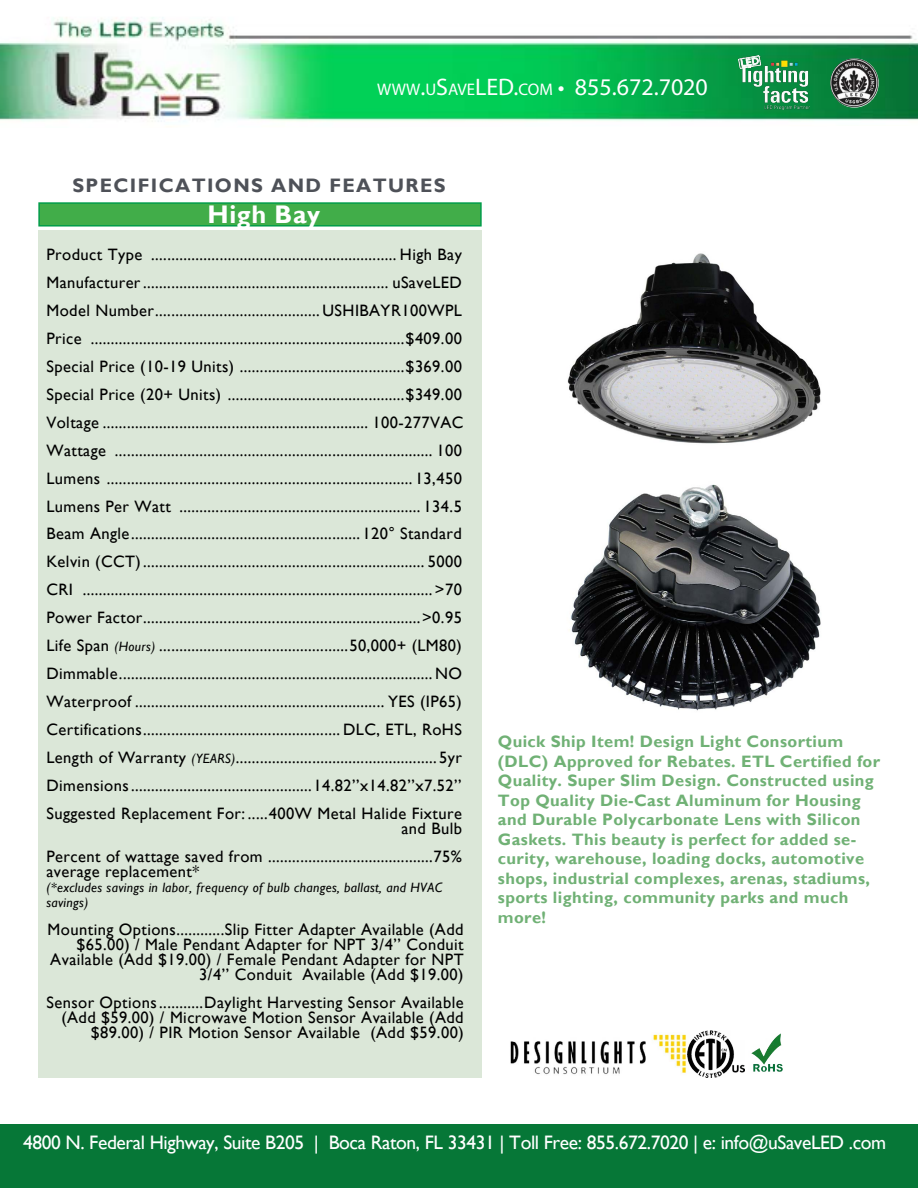
<style>
.page{position:relative;width:918px;height:1188px;background:#fff}
.page>*{position:absolute;margin:0;border:0;box-sizing:border-box;transform-origin:0 0}
.t1{font:700 25.5px "Gill Sans";letter-spacing:.025em;color:#fff}
.t2{font:24px "Myriad Pro";color:#fff}
.t3{font:19.5px "Gill Sans";letter-spacing:-.02em;color:#fff}
.t4{font:700 19.5px "Gill Sans";letter-spacing:.07em;color:#4e5158}
.t5{font:16.5px/27.9px "Gill Sans";letter-spacing:.025em;color:#000;text-align:right}
.t6{font:700 16.5px/19.5px "Gill Sans";letter-spacing:.025em;color:#70b175}
.t7{font:italic 13.5px/15px "Gill Sans";letter-spacing:.025em;color:#000}
.s1{font-size:16.8px}
.s2{font-style:italic;font-size:13.5px}
</style>
<div class="page">
<div style="left:38px;top:230px;width:444px;height:848px;background:#dbe7d8"></div>
<div style="left:38px;top:202px;width:444px;height:25px;background:#41ad49;border:2px solid #019c49"></div>
<div style="left:0;top:1124px;width:918px;height:64px;background:#067737"></div>
<img style="left:0;top:17px;width:918px;height:105px">
<img style="left:738px;top:55px;width:72px;height:55px">
<img style="left:830px;top:58px;width:49px;height:50px;border-radius:25px">
<img style="left:751px;top:1034px;width:32px;height:38px">
<img style="left:510px;top:1034px;width:178px;height:41px">
<img style="left:567px;top:253px;width:254px;height:458px">
<img style="left:688px;top:1030px;width:57px;height:47px">
<h2 class="t2" style="left:377px;top:72px;width:332px"><span class="s1">WWW</span>.<span class="s1">U</span>S<span class="s1">AVE</span>LED.<span class="s1">COM</span> • 855.672.7020</h2>
<p class="t4" style="left:72px;top:173px;width:375px">SPECIFICATIONS AND FEATURES</p>
<h1 class="t1" style="left:208px;top:199px;width:114px">High Bay</h1>
<p class="t5" style="left:46px;top:241px;width:419px;text-align:justify">Product Type ............................................................. High Bay Manufacturer............................................................. uSaveLED Model Number......................................... USHIBAYR100WPL Price ..............................................................................$409.00<br>Special Price (10-19 Units) .........................................$369.00<br>Special Price (20+ Units) ............................................$349.00<br>Voltage .................................................................. 100-277VAC Wattage ............................................................................... 100<br>Lumens ............................................................................ 13,450<br>Lumens Per Watt ............................................................ 134.5<br>Beam Angle......................................................... 120° Standard Kelvin (CCT)...................................................................... 5000<br>CRI ....................................................................................... &gt;70<br>Power Factor.....................................................................&gt;0.95<br>Life Span <span class="s2">(Hours)</span> ...............................................50,000+ (LM80)<br>Dimmable..............................................................................NO Waterproof .............................................................. YES (IP65)<br>Certifications................................................. DLC, ETL, RoHS Length of Warranty <span class="s2">(YEARS)</span>.................................................. 5yr Dimensions.............................................14.82’’x14.82’’x7.52’’ Suggested Replacement For: .....400W Metal Halide Fixture</p>
<p class="t5" style="left:46px;top:815px;width:417px">and Bulb<br>Percent of wattage saved from .........................................75%</p>
<p class="t5" style="left:46px;top:858px;width:154px">average replacement*</p>
<p class="t7" style="left:46px;top:880px;width:397px">(*excludes savings in labor, frequency of bulb changes, ballast, and HVAC savings)</p>
<p class="t5" style="left:48px;top:922px;width:418px;line-height:15px">Mounting Options............Slip Fitter Adapter Available (Add $65.00) / Male Pendant Adapter for NPT 3/4’’ Conduit Available (Add $19.00) / Female Pendant Adapter for NPT 3/4’’ Conduit Available (Add $19.00)</p>
<p class="t5" style="left:46px;top:995px;width:419px;line-height:15px">Sensor Options...........Daylight Harvesting Sensor Available (Add $59.00) / Microwave Motion Sensor Available (Add $89.00) / PIR Motion Sensor Available (Add $59.00)</p>
<p class="t6" style="left:498px;top:733px;width:384px">Quick Ship Item! Design Light Consortium (DLC) Approved for Rebates. ETL Certified for Quality. Super Slim Design. Constructed using Top Quality Die-Cast Aluminum for Housing and Durable Polycarbonate Lens with Silicon Gaskets. This beauty is perfect for added se&shy;curity, warehouse, loading docks, automotive shops, industrial complexes, arenas, stadiums, sports lighting, community parks and much more!</p>
<p class="t3" style="left:23px;top:1131px;width:865px">4800 N. Federal Highway, Suite B205 | Boca Raton, FL 33431 | Toll Free: 855.672.7020 | e: info@uSaveLED .com</p>
</div>
